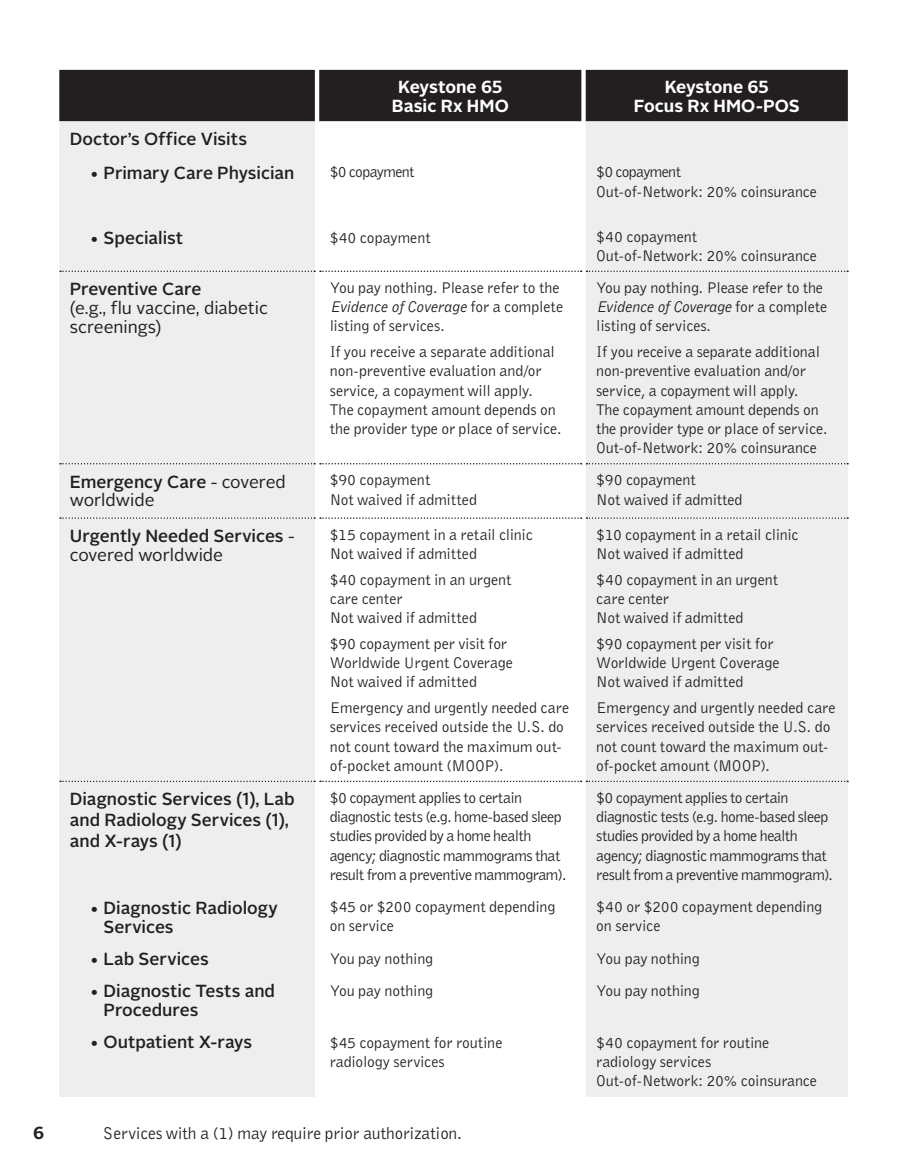
<style>
.page{position:relative;width:905px;height:1175px;background:#fff}
.page>*{position:absolute;margin:0;border:0;box-sizing:border-box;transform-origin:0 0}
.t1{font:500 17.4px/18.9px "Alright Sans";color:#231f20}
.t2{font:17.4px/18.9px "Alright Sans";color:#231f20}
.t3{font:17.4px "Bell Gothic";letter-spacing:-.01em;color:#231f20}
.t4{font:700 17.4px/18.9px "Alright Sans";color:#fff;text-align:center}
.t5{font:700 17.4px "Alright Sans";color:#231f20}
.t6{font:16.05px/19.2px "Bell Gothic";letter-spacing:-.01em;color:#231f20}
.t7{font:16.05px/19.2px "Bell Gothic";letter-spacing:-.03em;color:#231f20}
.t8{font:16.05px "Bell Gothic";letter-spacing:-.04em;color:#231f20}
.s1{font-style:italic}
.s2{font-weight:500}
.s3{font-weight:400}
</style>
<div class="page">
<div style="left:59px;top:70px;width:788px;height:51px;background:#231f20"></div>
<div style="left:59px;top:121px;width:788px;height:975px;background:#eeeeef"></div>
<svg style="left:319px;top:121px;width:262px;height:35px"></svg>
<svg style="left:319px;top:156px;width:262px;height:940px"></svg>
<svg style="left:60px;top:780px;width:788px;height:2px"></svg>
<svg style="left:60px;top:270px;width:788px;height:2px"></svg>
<svg style="left:60px;top:463px;width:788px;height:1px"></svg>
<svg style="left:60px;top:517px;width:788px;height:2px"></svg>
<p class="t5" style="left:33px;top:1120px;width:13px">6</p>
<p class="t1" style="left:70px;top:130px;width:179px">Doctor’s Office Visits</p>
<p class="t1" style="left:89px;top:164px;width:206px">• Primary Care Physician</p>
<p class="t1" style="left:89px;top:229px;width:95px">• Specialist</p>
<p class="t1" style="left:70px;top:280px;width:133px">Preventive Care</p>
<p class="t2" style="left:70px;top:299px;width:200px">(e.g., flu vaccine, diabetic screenings)</p>
<p class="t4" style="left:392px;top:77px;width:118px">Keystone 65<br>Basic Rx HMO</p>
<p class="t4" style="left:633px;top:77px;width:168px">Keystone 65<br>Focus Rx HMO-POS</p>
<p class="t8" style="left:330px;top:162px;width:86px">$0 copayment</p>
<p class="t6" style="left:330px;top:228px;width:102px">$40 copayment</p>
<p class="t6" style="left:330px;top:278px;width:235px">You pay nothing. Please refer to the<br><span class="s1">Evidence of Coverage</span> for a complete listing of services.</p>
<p class="t6" style="left:330px;top:342px;width:233px">If you receive a separate additional non-preventive evaluation and/or service, a copayment will apply.<br>The copayment amount depends on the provider type or place of service.</p>
<p class="t6" style="left:596px;top:162px;width:222px">$0 copayment<br>Out-of-Network: 20% coinsurance</p>
<p class="t6" style="left:596px;top:226px;width:222px">$40 copayment<br>Out-of-Network: 20% coinsurance</p>
<p class="t6" style="left:596px;top:278px;width:232px">You pay nothing. Please refer to the<br><span class="s1">Evidence of Coverage</span> for a complete listing of services.</p>
<p class="t6" style="left:596px;top:342px;width:233px">If you receive a separate additional non-preventive evaluation and/or service, a copayment will apply.<br>The copayment amount depends on the provider type or place of service.<br>Out-of-Network: 20% coinsurance</p>
<p class="t2" style="left:70px;top:472px;width:217px"><span class="s2">Emergency Care</span> - covered worldwide</p>
<p class="t6" style="left:330px;top:470px;width:149px">$90 copayment<br>Not waived if admitted</p>
<p class="t6" style="left:596px;top:470px;width:148px">$90 copayment<br>Not waived if admitted</p>
<p class="t1" style="left:70px;top:526px;width:226px">Urgently Needed Services <span class="s3">- covered worldwide</span></p>
<p class="t6" style="left:330px;top:524px;width:205px">$15 copayment in a retail clinic<br>Not waived if admitted</p>
<p class="t6" style="left:330px;top:569px;width:183px">$40 copayment in an urgent care center<br>Not waived if admitted</p>
<p class="t6" style="left:330px;top:633px;width:185px">$90 copayment per visit for<br>Worldwide Urgent Coverage<br>Not waived if admitted</p>
<p class="t6" style="left:330px;top:698px;width:241px">Emergency and urgently needed care services received outside the U.S. do not count toward the maximum out&shy;of-pocket amount (MOOP).</p>
<p class="t6" style="left:596px;top:524px;width:204px">$10 copayment in a retail clinic<br>Not waived if admitted</p>
<p class="t6" style="left:596px;top:569px;width:183px">$40 copayment in an urgent care center<br>Not waived if admitted</p>
<p class="t6" style="left:596px;top:633px;width:185px">$90 copayment per visit for<br>Worldwide Urgent Coverage<br>Not waived if admitted</p>
<p class="t6" style="left:596px;top:698px;width:241px">Emergency and urgently needed care services received outside the U.S. do not count toward the maximum out&shy;of-pocket amount (MOOP).</p>
<p class="t1" style="left:70px;top:788px;width:226px;line-height:21px">Diagnostic Services (1), Lab and Radiology Services (1), and X-rays (1)</p>
<p class="t7" style="left:330px;top:787px;width:238px">$0 copayment applies to certain diagnostic tests (e.g. home-based sleep studies provided by a home health agency; diagnostic mammograms that result from a preventive mammogram).</p>
<p class="t7" style="left:596px;top:787px;width:238px">$0 copayment applies to certain diagnostic tests (e.g. home-based sleep studies provided by a home health agency; diagnostic mammograms that result from a preventive mammogram).</p>
<p class="t1" style="left:104px;top:898px;width:176px;text-indent:-14px">• Diagnostic Radiology<br>Services</p>
<p class="t1" style="left:89px;top:949px;width:121px">• Lab Services</p>
<p class="t1" style="left:104px;top:981px;width:173px;text-indent:-14px">• Diagnostic Tests and<br>Procedures</p>
<p class="t1" style="left:89px;top:1032px;width:164px">• Outpatient X-rays</p>
<p class="t6" style="left:596px;top:896px;width:227px">$40 or $200 copayment depending on service</p>
<p class="t6" style="left:596px;top:941px;width:105px;line-height:32.2px">You pay nothing<br>You pay nothing</p>
<p class="t6" style="left:596px;top:1032px;width:222px">$40 copayment for routine radiology services<br>Out-of-Network: 20% coinsurance</p>
<p class="t6" style="left:330px;top:896px;width:227px">$45 or $200 copayment depending on service</p>
<p class="t6" style="left:330px;top:941px;width:105px;line-height:32.2px">You pay nothing<br>You pay nothing</p>
<p class="t6" style="left:330px;top:1032px;width:174px">$45 copayment for routine radiology services</p>
<p class="t3" style="left:103px;top:1122px;width:360px">Services with a (1) may require prior authorization.</p>
</div>
